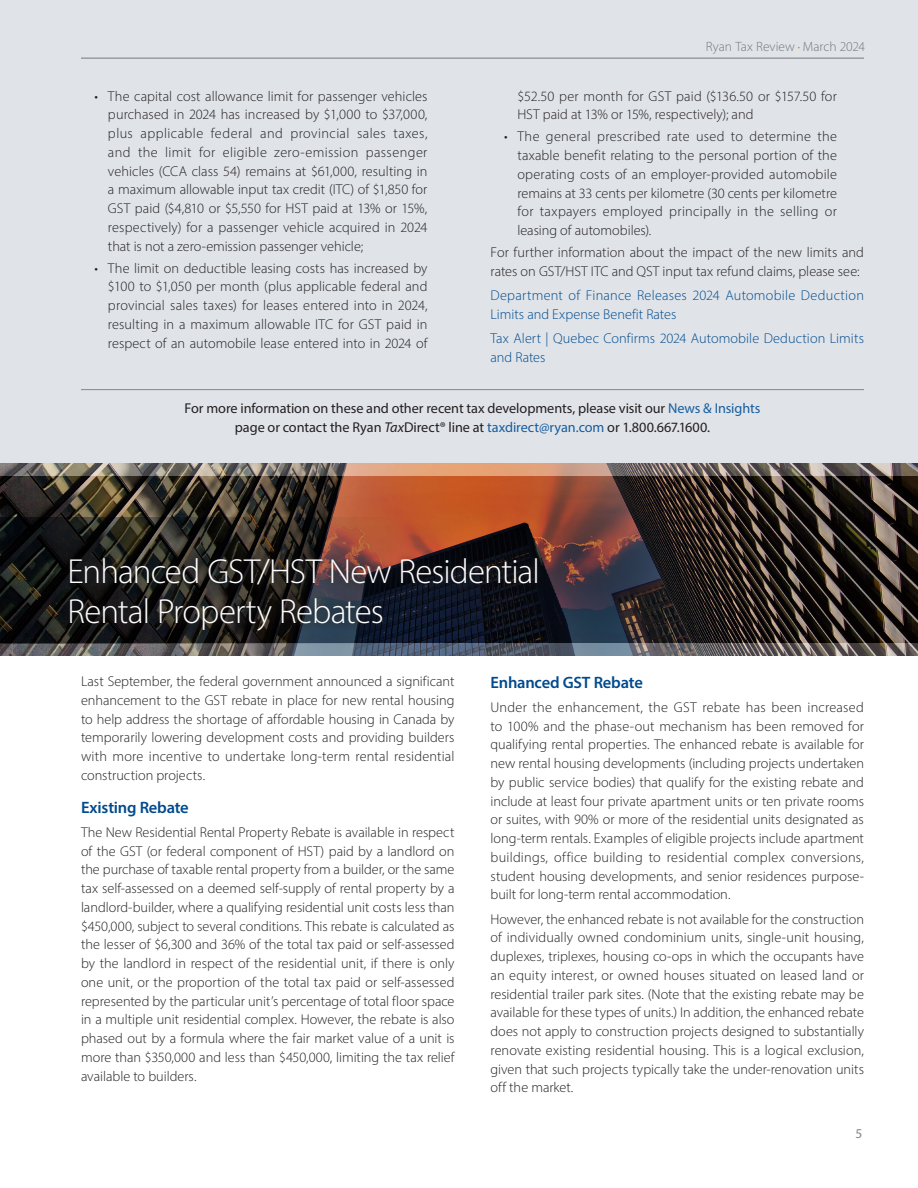
<style>
.page{position:relative;width:918px;height:1188px;background:#fff}
.page>*{position:absolute;margin:0;border:0;box-sizing:border-box;transform-origin:0 0}
.t1{font:300 34.95px/40.2px "Myriad Pro";letter-spacing:-.025em;color:#fff}
.t2{font:600 16.5px "Myriad Pro";letter-spacing:-.01em;color:#004a8d}
.t3{font:300 14.25px/18.8px "Myriad Pro";color:#231f20;text-align:justify}
.t4{font:14.25px/18.8px "Myriad Pro";letter-spacing:-.005em;color:#231f20;text-align:center}
.t5{font:300 14.25px/18.8px "Myriad Pro";letter-spacing:.005em;color:#004a8d}
.t6{font:300 13.5px "Myriad Pro";color:#858686}
.t7{font:13.5px "Myriad Pro";color:#858686}
.s1{font-size:9px;color:#ea8f29}
.s2{color:#175d9e}
.s3{font-style:italic}
</style>
<div class="page">
<div style="left:0;top:0;width:918px;height:463px;background:#e0e4e9"></div>
<img style="left:0;top:463px;width:918px;height:192px">
<img style="left:0;top:476px;width:918px;height:166px">
<svg style="left:0;top:518px;width:441px;height:125px"></svg>
<svg style="left:63px;top:551px;width:482px;height:87px"></svg>
<hr style="left:81px;top:389px;width:783px;height:1px;background:#858686">
<hr style="left:81px;top:58px;width:783px;height:1px;background:#858686">
<p class="t3" style="left:108px;top:86px;width:321px;text-indent:-13px">• The capital cost allowance limit for passenger vehicles purchased in 2024 has increased by $1,000 to $37,000, plus applicable federal and provincial sales taxes, and the limit for eligible zero-emission passenger vehicles (CCA class 54) remains at $61,000, resulting in a maximum allowable input tax credit (ITC) of $1,850 for GST paid ($4,810 or $5,550 for HST paid at 13% or 15%, respectively) for a passenger vehicle acquired in 2024 that is not a zero-emission passenger vehicle;</p>
<p class="t3" style="left:108px;top:258px;width:321px;text-indent:-13px">• The limit on deductible leasing costs has increased by $100 to $1,050 per month (plus applicable federal and provincial sales taxes) for leases entered into in 2024, resulting in a maximum allowable ITC for GST paid in respect of an automobile lease entered into in 2024 of</p>
<p class="t6" style="left:706px;top:38px;width:161px">Ryan Tax Review <span class="s1">•</span> March 2024</p>
<p class="t3" style="left:517px;top:86px;width:321px">$52.50 per month for GST paid ($136.50 or $157.50 for<br>HST paid at 13% or 15%, respectively); and</p>
<p class="t3" style="left:517px;top:127px;width:321px;text-indent:-13px">• The general prescribed rate used to determine the taxable benefit relating to the personal portion of the operating costs of an employer-provided automobile remains at 33 cents per kilometre (30 cents per kilometre for taxpayers employed principally in the selling or leasing of automobiles).</p>
<p class="t3" style="left:490px;top:243px;width:375px">For further information about the impact of the new limits and rates on GST/HST ITC and QST input tax refund claims, please see:</p>
<p class="t5" style="left:490px;top:286px;width:375px">Department of Finance Releases 2024 Automobile Deduction<br>Limits and Expense Benefit Rates</p>
<p class="t5" style="left:490px;top:329px;width:375px">Tax Alert | Quebec Confirms 2024 Automobile Deduction Limits and Rates</p>
<p class="t4" style="left:185px;top:399px;width:577px">For more information on these and other recent tax developments, please visit our <span class="s2">News &amp; Insights </span>page or contact the Ryan <span class="s3">Tax</span>Direct® line at <span class="s2">taxdirect@ryan.com</span> or 1.800.667.1600.</p>
<h1 class="t1" style="left:68px;top:551px;width:474px">Enhanced GST/HST New Residential<br>Rental Property Rebates</h1>
<p class="t3" style="left:81px;top:672px;width:375px">Last September, the federal government announced a significant enhancement to the GST rebate in place for new rental housing to help address the shortage of affordable housing in Canada by temporarily lowering development costs and providing builders with more incentive to undertake long-term rental residential construction projects.</p>
<p class="t2" style="left:81px;top:797px;width:109px">Existing Rebate</p>
<p class="t3" style="left:81px;top:823px;width:375px">The New Residential Rental Property Rebate is available in respect of the GST (or federal component of HST) paid by a landlord on the purchase of taxable rental property from a builder, or the same tax self-assessed on a deemed self-supply of rental property by a landlord-builder, where a qualifying residential unit costs less than $450,000, subject to several conditions. This rebate is calculated as the lesser of $6,300 and 36% of the total tax paid or self-assessed by the landlord in respect of the residential unit, if there is only one unit, or the proportion of the total tax paid or self-assessed represented by the particular unit’s percentage of total floor space in a multiple unit residential complex. However, the rebate is also phased out by a formula where the fair market value of a unit is more than $350,000 and less than $450,000, limiting the tax relief available to builders.</p>
<p class="t2" style="left:490px;top:672px;width:154px">Enhanced GST Rebate</p>
<p class="t3" style="left:490px;top:698px;width:375px">Under the enhancement, the GST rebate has been increased to 100% and the phase-out mechanism has been removed for qualifying rental properties. The enhanced rebate is available for new rental housing developments (including projects undertaken by public service bodies) that qualify for the existing rebate and include at least four private apartment units or ten private rooms or suites, with 90% or more of the residential units designated as long-term rentals. Examples of eligible projects include apartment buildings, office building to residential complex conversions, student housing developments, and senior residences purpose&shy;built for long-term rental accommodation.</p>
<p class="t3" style="left:490px;top:909px;width:375px">However, the enhanced rebate is not available for the construction of individually owned condominium units, single-unit housing, duplexes, triplexes, housing co-ops in which the occupants have an equity interest, or owned houses situated on leased land or residential trailer park sites. (Note that the existing rebate may be available for these types of units.) In addition, the enhanced rebate does not apply to construction projects designed to substantially renovate existing residential housing. This is a logical exclusion, given that such projects typically take the under-renovation units off the market.</p>
<p class="t7" style="left:855px;top:1125px;width:8px">5</p>
</div>
